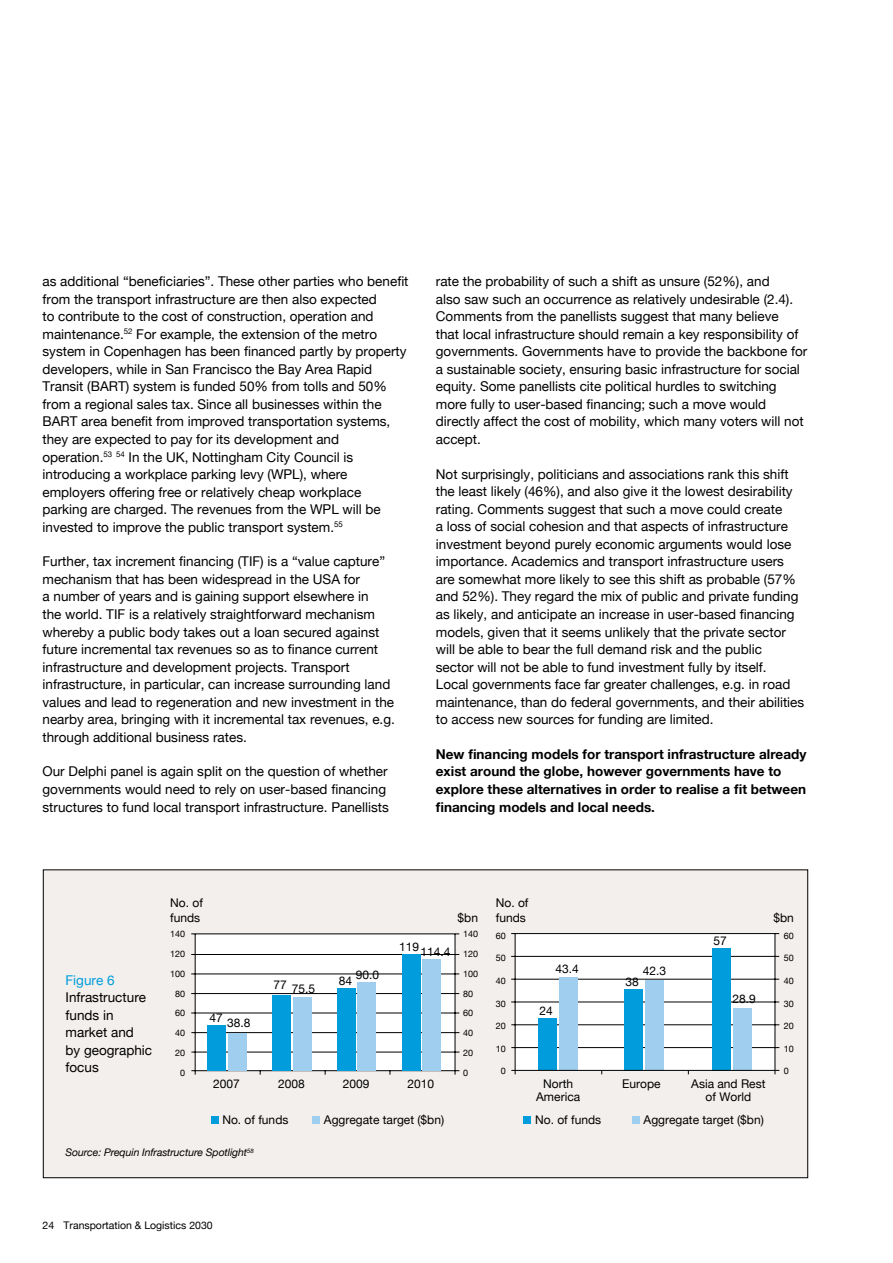
<style>
.page{position:relative;width:893px;height:1263px;background:#fff}
.page>*{position:absolute;margin:0;border:0;box-sizing:border-box;transform-origin:0 0}
.t1{font:13.5px/17.5px "Helvetica Neue BS Roman";color:#000}
.t2{font:700 13.5px/17.5px "Helvetica Neue BS Roman";color:#000}
.t3{font:13.5px "Helvetica Neue BS Roman";color:#009ddd}
.t4{font:12px/15px "Helvetica Neue BS Roman";color:#000}
.t5{font:italic 10.5px "Helvetica Neue BS Roman";letter-spacing:-.01em;color:#000}
.t6{font:10.5px "Helvetica Neue BS Roman";color:#000}
.t7{font:9px/19.8px "Helvetica Neue BS Roman";color:#000;text-align:justify}
</style>
<div class="page">
<div style="left:43px;top:870px;width:765px;height:308px;background:#f3efec"></div>
<div style="left:211px;top:1117px;width:7px;height:7px;background:#009cdc"></div>
<div style="left:312px;top:1117px;width:7px;height:7px;background:#9fceef"></div>
<div style="left:195px;top:934px;width:260px;height:137px;background:#fff"></div>
<hr style="left:191px;top:934px;width:268px;height:1px;background:#000">
<hr style="left:191px;top:954px;width:268px;height:1px;background:#000">
<hr style="left:191px;top:974px;width:268px;height:1px;background:#000">
<hr style="left:191px;top:993px;width:268px;height:1px;background:#000">
<hr style="left:191px;top:1013px;width:268px;height:1px;background:#000">
<hr style="left:191px;top:1032px;width:268px;height:1px;background:#000">
<hr style="left:191px;top:1052px;width:268px;height:1px;background:#000">
<hr style="left:191px;top:1070px;width:268px;height:1px;background:#000">
<hr style="left:195px;top:934px;width:1px;height:137px;background:#000">
<hr style="left:455px;top:934px;width:1px;height:137px;background:#000">
<div style="left:207px;top:1025px;width:19px;height:46px;background:#009cdc"></div>
<div style="left:272px;top:995px;width:19px;height:76px;background:#009cdc"></div>
<div style="left:337px;top:988px;width:19px;height:83px;background:#009cdc"></div>
<div style="left:402px;top:954px;width:18px;height:117px;background:#009cdc"></div>
<div style="left:228px;top:1033px;width:18px;height:38px;background:#9fceef"></div>
<div style="left:293px;top:997px;width:18px;height:74px;background:#9fceef"></div>
<div style="left:358px;top:983px;width:18px;height:88px;background:#9fceef"></div>
<div style="left:423px;top:959px;width:18px;height:112px;background:#9fceef"></div>
<div style="left:524px;top:1117px;width:7px;height:7px;background:#009cdc"></div>
<div style="left:632px;top:1117px;width:7px;height:7px;background:#9fceef"></div>
<div style="left:515px;top:933px;width:260px;height:137px;background:#fff"></div>
<hr style="left:511px;top:933px;width:268px;height:1px;background:#000">
<hr style="left:511px;top:956px;width:268px;height:1px;background:#000">
<hr style="left:511px;top:979px;width:268px;height:1px;background:#000">
<hr style="left:511px;top:1002px;width:268px;height:1px;background:#000">
<hr style="left:511px;top:1024px;width:268px;height:1px;background:#000">
<hr style="left:511px;top:1047px;width:268px;height:1px;background:#000">
<hr style="left:515px;top:933px;width:1px;height:137px;background:#000">
<hr style="left:775px;top:933px;width:1px;height:137px;background:#000">
<div style="left:538px;top:1018px;width:19px;height:52px;background:#009cdc"></div>
<div style="left:559px;top:977px;width:18px;height:93px;background:#9fceef"></div>
<div style="left:624px;top:989px;width:19px;height:81px;background:#009cdc"></div>
<div style="left:645px;top:980px;width:19px;height:90px;background:#9fceef"></div>
<div style="left:712px;top:948px;width:18px;height:122px;background:#009cdc"></div>
<div style="left:733px;top:1008px;width:19px;height:62px;background:#9fceef"></div>
<hr style="left:511px;top:1070px;width:268px;height:1px;background:#000">
<p class="t1" style="left:43px;top:272px;width:368px">as additional “beneficiaries”. These other parties who benefit from the transport infrastructure are then also expected<br>to contribute to the cost of construction, operation and maintenance.<sup>52</sup> For example, the extension of the metro system in Copenhagen has been financed partly by property developers, while in San Francisco the Bay Area Rapid Transit (BART) system is funded 50% from tolls and 50% from a regional sales tax. Since all businesses within the BART area benefit from improved transportation systems, they are expected to pay for its development and operation.<sup>53</sup> <sup>54</sup> In the UK, Nottingham City Council is introducing a workplace parking levy (WPL), where employers offering free or relatively cheap workplace parking are charged. The revenues from the WPL will be invested to improve the public transport system.<sup>55</sup></p>
<p class="t1" style="left:43px;top:552px;width:354px">Further, tax increment financing (TIF) is a “value capture” mechanism that has been widespread in the USA for<br>a number of years and is gaining support elsewhere in<br>the world. TIF is a relatively straightforward mechanism whereby a public body takes out a loan secured against future incremental tax revenues so as to finance current infrastructure and development projects. Transport infrastructure, in particular, can increase surrounding land values and lead to regeneration and new investment in the nearby area, bringing with it incremental tax revenues, e.g. through additional business rates.</p>
<p class="t1" style="left:43px;top:762px;width:348px">Our Delphi panel is again split on the question of whether governments would need to rely on user-based financing structures to fund local transport infrastructure. Panellists</p>
<p class="t1" style="left:436px;top:272px;width:373px">rate the probability of such a shift as unsure (52%), and<br>also saw such an occurrence as relatively undesirable (2.4).<br>Comments from the panellists suggest that many believe<br>that local infrastructure should remain a key responsibility of governments. Governments have to provide the backbone for a sustainable society, ensuring basic infrastructure for social equity. Some panellists cite political hurdles to switching more fully to user-based financing; such a move would directly affect the cost of mobility, which many voters will not accept.</p>
<p class="t1" style="left:436px;top:465px;width:370px">Not surprisingly, politicians and associations rank this shift the least likely (46%), and also give it the lowest desirability rating. Comments suggest that such a move could create<br>a loss of social cohesion and that aspects of infrastructure investment beyond purely economic arguments would lose importance. Academics and transport infrastructure users are somewhat more likely to see this shift as probable (57% and 52%). They regard the mix of public and private funding as likely, and anticipate an increase in user-based financing models, given that it seems unlikely that the private sector will be able to bear the full demand risk and the public<br>sector will not be able to fund investment fully by itself.<br>Local governments face far greater challenges, e.g. in road maintenance, than do federal governments, and their abilities to access new sources for funding are limited.</p>
<p class="t2" style="left:436px;top:745px;width:372px">New financing models for transport infrastructure already exist around the globe, however governments have to explore these alternatives in order to realise a fit between financing models and local needs.</p>
<p class="t4" style="left:170px;top:894px;width:34px">No. of funds</p>
<p class="t4" style="left:458px;top:909px;width:22px">$bn</p>
<p class="t4" style="left:496px;top:894px;width:34px">No. of funds</p>
<p class="t4" style="left:773px;top:909px;width:22px">$bn</p>
<p class="t3" style="left:66px;top:971px;width:51px">Figure 6</p>
<p class="t1" style="left:66px;top:988px;width:88px">Infrastructure funds in market and<br>by geographic focus</p>
<p class="t7" style="left:170px;top:924px;width:17px">140<br>120<br>100</p>
<p class="t7" style="left:175px;top:983px;width:12px;text-align:center">80<br>60<br>40<br>20<br>0</p>
<p class="t4" style="left:210px;top:1010px;width:15px">47</p>
<p class="t4" style="left:227px;top:1015px;width:25px">38.8</p>
<p class="t4" style="left:356px;top:967px;width:25px">90.0</p>
<p class="t4" style="left:273px;top:981px;width:43px">77 75.5</p>
<p class="t4" style="left:339px;top:973px;width:15px">84</p>
<p class="t4" style="left:399px;top:939px;width:22px">119</p>
<p class="t4" style="left:420px;top:944px;width:32px">114.4</p>
<p class="t4" style="left:213px;top:1076px;width:28px">2007</p>
<p class="t4" style="left:278px;top:1076px;width:28px">2008</p>
<p class="t4" style="left:343px;top:1076px;width:28px">2009</p>
<p class="t4" style="left:407px;top:1076px;width:28px">2010</p>
<p class="t4" style="left:222px;top:1112px;width:68px">No. of funds</p>
<p class="t4" style="left:324px;top:1112px;width:122px">Aggregate target ($bn)</p>
<p class="t5" style="left:66px;top:1146px;width:190px">Source: Prequin Infrastructure Spotlight<sup>58</sup></p>
<p class="t7" style="left:463px;top:924px;width:17px">140<br>120<br>100</p>
<p class="t7" style="left:463px;top:983px;width:12px">80<br>60<br>40<br>20<br>0</p>
<p class="t7" style="left:496px;top:925px;width:12px">60</p>
<p class="t7" style="left:496px;top:948px;width:12px">50</p>
<p class="t7" style="left:496px;top:971px;width:12px">40</p>
<p class="t7" style="left:496px;top:993px;width:12px">30</p>
<p class="t7" style="left:496px;top:1016px;width:12px">20</p>
<p class="t7" style="left:496px;top:1038px;width:12px">10</p>
<p class="t7" style="left:501px;top:1061px;width:7px">0</p>
<p class="t6" style="left:43px;top:1218px;width:172px">24 Transportation &amp; Logistics 2030</p>
<p class="t4" style="left:555px;top:961px;width:25px">43.4</p>
<p class="t4" style="left:539px;top:1003px;width:15px">24</p>
<p class="t4" style="left:643px;top:963px;width:25px">42.3</p>
<p class="t4" style="left:626px;top:973px;width:15px">38</p>
<p class="t4" style="left:713px;top:933px;width:15px">57</p>
<p class="t4" style="left:732px;top:991px;width:25px">28.9</p>
<p class="t4" style="left:536px;top:1077px;width:46px;line-height:12.6px;text-align:center">North<br>America</p>
<p class="t4" style="left:622px;top:1076px;width:40px">Europe</p>
<p class="t4" style="left:691px;top:1077px;width:76px;line-height:12.6px;text-align:center">Asia and Rest of World</p>
<p class="t4" style="left:535px;top:1112px;width:68px">No. of funds</p>
<p class="t4" style="left:644px;top:1112px;width:122px">Aggregate target ($bn)</p>
<p class="t7" style="left:784px;top:925px;width:12px">60</p>
<p class="t7" style="left:784px;top:948px;width:12px">50</p>
<p class="t7" style="left:784px;top:971px;width:12px">40</p>
<p class="t7" style="left:784px;top:993px;width:12px">30</p>
<p class="t7" style="left:784px;top:1016px;width:12px">20</p>
<p class="t7" style="left:784px;top:1038px;width:12px">10</p>
<p class="t7" style="left:784px;top:1061px;width:7px">0</p>
</div>
